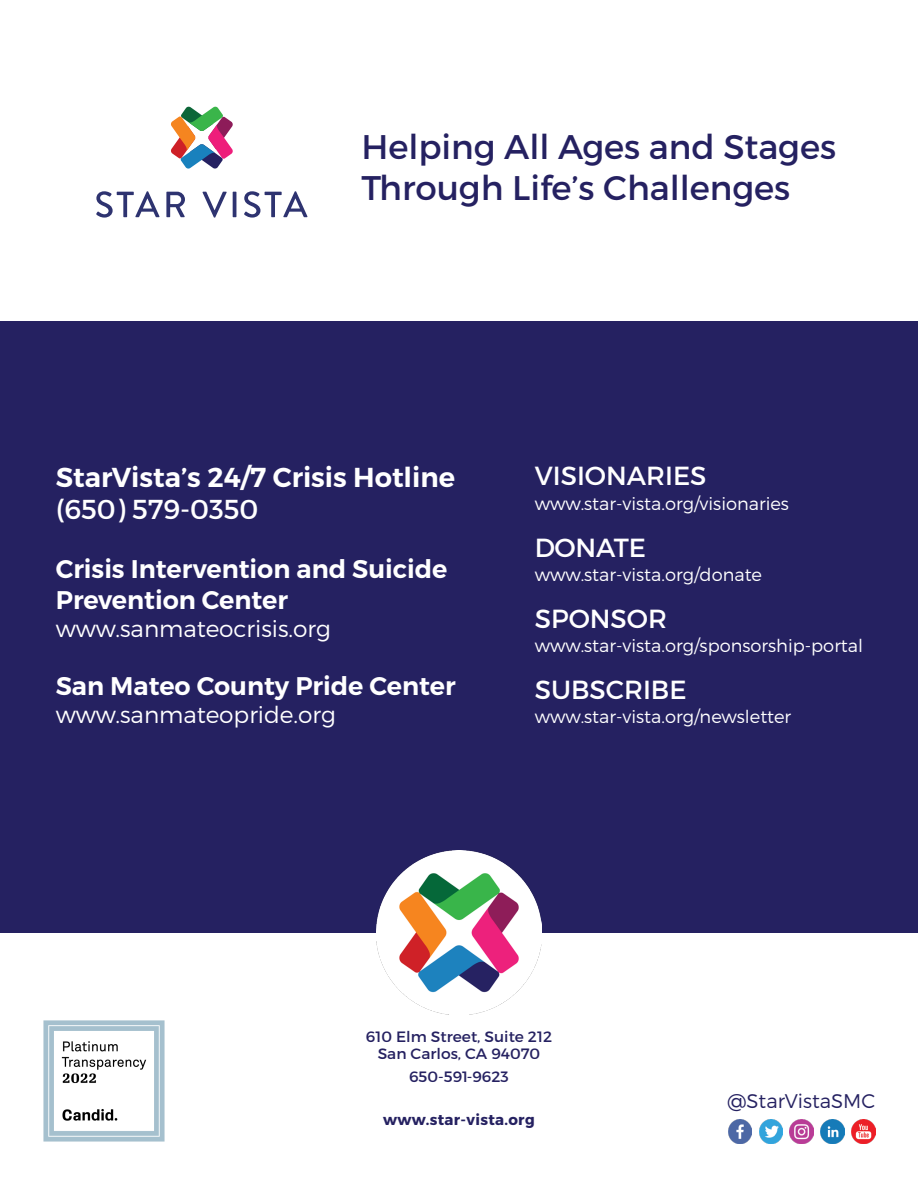
<style>
.page{position:relative;width:918px;height:1188px;background:#fff}
.page>*{position:absolute;margin:0;border:0;box-sizing:border-box;transform-origin:0 0}
.t1{font:34.2px/41px "Montserrat";color:#252161}
.t2{font:600 27.45px "Montserrat";color:#fff}
.t3{font:27.3px "Montserrat";color:#fff}
.t4{font:26.25px "Montserrat";color:#fff}
.t5{font:600 25.5px/30.6px "Montserrat";color:#fff}
.t6{font:300 23.25px "Montserrat";color:#fff}
.t7{font:300 19.8px "Montserrat";color:#252161}
.t8{font:300 17.85px "Montserrat";color:#fff}
.t9{font:15px "Montserrat";color:#252161}
.t10{font:700 15px "Montserrat";letter-spacing:.02em;color:#252161}
</style>
<div class="page">
<div style="left:0;top:322px;width:918px;height:611px;background:#252161"></div>
<svg style="left:96px;top:191px;width:64px;height:27px"></svg>
<svg style="left:166px;top:192px;width:19px;height:25px"></svg>
<svg style="left:202px;top:192px;width:25px;height:26px"></svg>
<hr style="left:233px;top:192px;width:3px;height:25px;background:#2e3370">
<svg style="left:244px;top:191px;width:63px;height:27px"></svg>
<svg style="left:171px;top:107px;width:62px;height:62px"></svg>
<img style="left:377px;top:850px;width:164px;height:165px">
<img style="left:728px;top:1120px;width:24px;height:23px">
<img style="left:790px;top:1120px;width:24px;height:23px">
<img style="left:821px;top:1120px;width:23px;height:23px">
<img style="left:759px;top:1120px;width:24px;height:23px">
<img style="left:852px;top:1120px;width:23px;height:23px">
<img style="left:43px;top:1020px;width:122px;height:122px">
<p class="t1" style="left:361px;top:127px;width:476px">Helping All Ages and Stages<br>Through Life’s Challenges</p>
<p class="t2" style="left:56px;top:460px;width:401px">StarVista’s 24/7 Crisis Hotline</p>
<p class="t3" style="left:56px;top:493px;width:204px">(650) 579-0350</p>
<p class="t5" style="left:56px;top:554px;width:393px">Crisis Intervention and Suicide<br>Prevention Center</p>
<p class="t6" style="left:56px;top:614px;width:277px">www.sanmateocrisis.org</p>
<p class="t5" style="left:56px;top:671px;width:401px">San Mateo County Pride Center</p>
<p class="t6" style="left:56px;top:701px;width:282px">www.sanmateopride.org</p>
<p class="t4" style="left:535px;top:460px;width:173px">VISIONARIES</p>
<p class="t8" style="left:535px;top:492px;width:256px">www.star-vista.org/visionaries</p>
<p class="t4" style="left:535px;top:531px;width:113px">DONATE</p>
<p class="t8" style="left:535px;top:564px;width:229px">www.star-vista.org/donate</p>
<p class="t4" style="left:535px;top:602px;width:134px">SPONSOR</p>
<p class="t8" style="left:535px;top:635px;width:330px">www.star-vista.org/sponsorship-portal</p>
<p class="t4" style="left:535px;top:674px;width:153px">SUBSCRIBE</p>
<p class="t8" style="left:535px;top:706px;width:258px">www.star-vista.org/newsletter</p>
<p class="t9" style="left:366px;top:1028px;width:188px">610 Elm Street, Suite 212</p>
<p class="t9" style="left:378px;top:1044px;width:164px">San Carlos, CA 94070</p>
<p class="t9" style="left:409px;top:1068px;width:101px">650-591-9623</p>
<p class="t10" style="left:383px;top:1110px;width:153px">www.star-vista.org</p>
<p class="t7" style="left:727px;top:1089px;width:150px">@StarVistaSMC</p>
</div>
